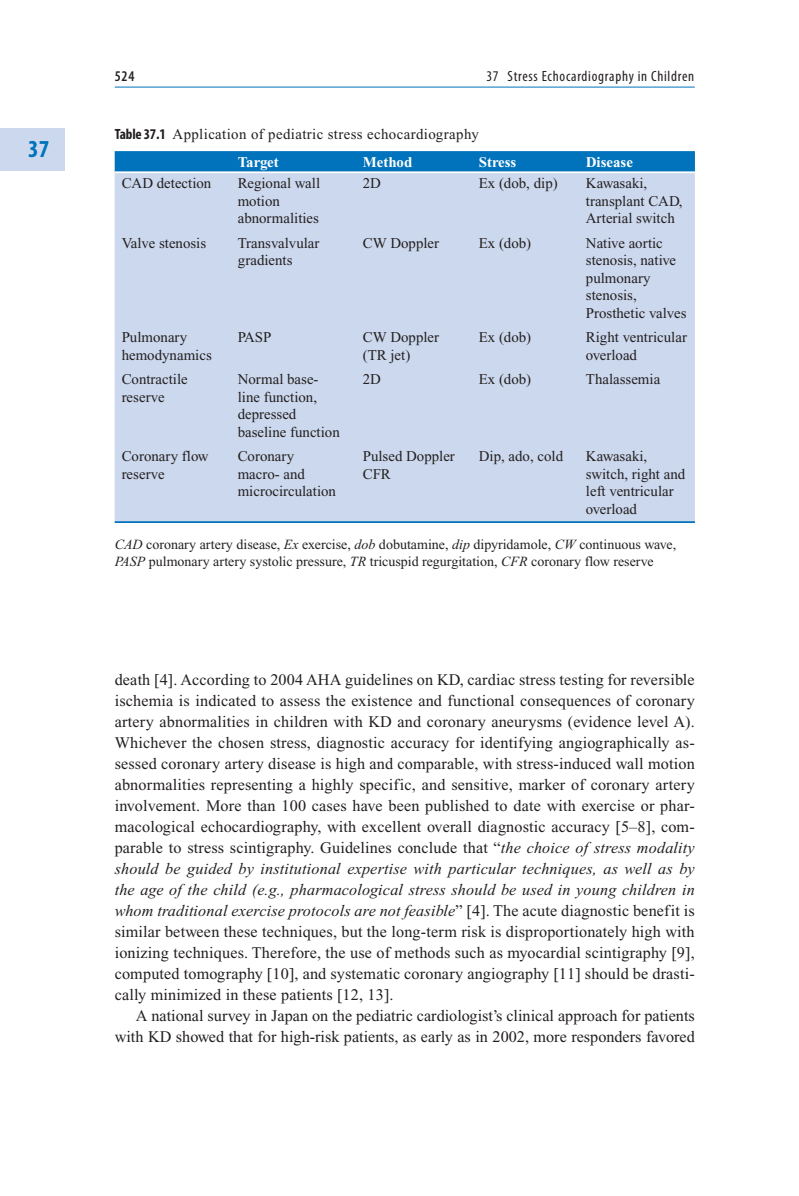
<style>
.page{position:relative;width:799px;height:1196px;background:#fff}
.page>*{position:absolute;margin:0;border:0;box-sizing:border-box;transform-origin:0 0}
.t1{font:700 condensed 24.5px "Myriad Pro";color:#0073bc}
.t2{font:16.1px "Times";letter-spacing:.01em;color:#231f20}
.t3{font:italic 16.1px "Times";letter-spacing:.01em;color:#231f20}
.t4{font:14.88px/17.5px "Times";color:#231f20}
.t5{font:14.88px/28.2px "Times";letter-spacing:.025em;color:#231f20}
.t6{font:condensed 14.88px "Myriad Pro";letter-spacing:.05em;color:#231f20}
.t7{font:700 14.88px "Times";color:#fff}
.t8{font:600 condensed 14.88px "Myriad Pro";color:#231f20}
.t9{font:14px/17.5px "Times";color:#231f20}
.s1{font-family:"Myriad Pro";font-weight:700;font-stretch:condensed}
.s2{font-weight:700;color:#fff}
.s3{font-style:italic}
.s4{font-style:normal}
</style>
<div class="page">
<div style="left:0;top:128px;width:65px;height:42px;background:#ccd8ed"></div>
<hr style="left:115px;top:87px;width:580px;height:1px;background:#0073bc">
<div style="left:115px;top:151px;width:580px;height:20px;background:#0073bc"></div>
<div style="left:115px;top:173px;width:580px;height:348px;background:#ccd8ed"></div>
<hr style="left:115px;top:521px;width:580px;height:2px;background:#0073bc">
<p class="t1" style="left:28px;top:140px;width:22px">37</p>
<p class="t8" style="left:115px;top:71px;width:21px">524</p>
<p class="t6" style="left:486px;top:71px;width:209px">37 Stress Echocardiography in Children</p>
<p class="t5" style="left:238px;top:121px;width:243px;text-indent:-123px"><span class="s1">Table 37.1</span> Application of pediatric stress echocardiography<br><span class="s2">Target</span></p>
<p class="t7" style="left:363px;top:157px;width:51px">Method</p>
<p class="t7" style="left:479px;top:157px;width:39px">Stress</p>
<p class="t7" style="left:586px;top:157px;width:49px">Disease</p>
<p class="t4" style="left:122px;top:176px;width:91px">CAD detection</p>
<p class="t4" style="left:238px;top:176px;width:84px">Regional wall motion abnormalities</p>
<p class="t4" style="left:363px;top:176px;width:20px">2D</p>
<p class="t4" style="left:479px;top:176px;width:80px">Ex (dob, dip)</p>
<p class="t4" style="left:586px;top:176px;width:98px">Kawasaki, transplant CAD,<br>Arterial switch</p>
<p class="t4" style="left:122px;top:235px;width:86px">Valve stenosis</p>
<p class="t4" style="left:238px;top:235px;width:83px">Transvalvular gradients</p>
<p class="t4" style="left:363px;top:235px;width:78px">CW Doppler</p>
<p class="t4" style="left:479px;top:235px;width:54px">Ex (dob)</p>
<p class="t4" style="left:586px;top:235px;width:102px">Native aortic stenosis, native pulmonary stenosis,<br>Prosthetic valves</p>
<p class="t4" style="left:122px;top:330px;width:92px">Pulmonary hemodynamics</p>
<p class="t4" style="left:238px;top:330px;width:35px">PASP</p>
<p class="t4" style="left:363px;top:330px;width:78px">CW Doppler (TR jet)</p>
<p class="t4" style="left:479px;top:330px;width:54px">Ex (dob)</p>
<p class="t4" style="left:586px;top:330px;width:103px">Right ventricular overload</p>
<p class="t4" style="left:122px;top:372px;width:68px">Contractile reserve</p>
<p class="t4" style="left:238px;top:372px;width:104px">Normal base&shy;line function, depressed baseline function</p>
<p class="t4" style="left:363px;top:372px;width:20px">2D</p>
<p class="t4" style="left:479px;top:372px;width:54px">Ex (dob)</p>
<p class="t4" style="left:586px;top:372px;width:76px">Thalassemia</p>
<p class="t4" style="left:122px;top:449px;width:88px">Coronary flow reserve</p>
<p class="t4" style="left:238px;top:449px;width:100px">Coronary macro- and microcirculation</p>
<p class="t4" style="left:363px;top:449px;width:94px">Pulsed Doppler<br>CFR</p>
<p class="t4" style="left:479px;top:449px;width:86px">Dip, ado, cold</p>
<p class="t4" style="left:586px;top:449px;width:101px">Kawasaki, switch, right and left ventricular overload</p>
<p class="t9" style="left:115px;top:537px;width:563px"><span class="s3">CAD</span> coronary artery disease, <span class="s3">Ex</span> exercise, <span class="s3">dob</span> dobutamine, <span class="s3">dip</span> dipyridamole, <span class="s3">CW</span> continuous wave,<br><span class="s3">PASP</span> pulmonary artery systolic pressure, <span class="s3">TR</span> tricuspid regurgitation, <span class="s3">CFR</span> coronary flow reserve</p>
<p class="t2" style="left:115px;top:673px;width:581px">death [4]. According to 2004 AHA guidelines on KD, cardiac stress testing for reversible</p>
<p class="t2" style="left:115px;top:694px;width:581px">ischemia is indicated to assess the existence and functional consequences of coronary</p>
<p class="t2" style="left:115px;top:715px;width:581px">artery abnormalities in children with KD and coronary aneurysms (evidence level A).</p>
<p class="t2" style="left:115px;top:736px;width:581px">Whichever the chosen stress, diagnostic accuracy for identifying angiographically as-</p>
<p class="t2" style="left:115px;top:757px;width:581px">sessed coronary artery disease is high and comparable, with stress-induced wall motion</p>
<p class="t2" style="left:115px;top:778px;width:581px">abnormalities representing a highly specific, and sensitive, marker of coronary artery</p>
<p class="t2" style="left:115px;top:799px;width:581px">involvement. More than 100 cases have been published to date with exercise or phar-</p>
<p class="t2" style="left:115px;top:820px;width:581px">macological echocardiography, with excellent overall diagnostic accuracy [5–8], com-</p>
<p class="t2" style="left:115px;top:841px;width:581px">parable to stress scintigraphy. Guidelines conclude that “<span class="s3">the choice of stress modality</span></p>
<p class="t3" style="left:115px;top:862px;width:581px">should be guided by institutional expertise with particular techniques, as well as by</p>
<p class="t3" style="left:115px;top:883px;width:581px">the age of the child (e.g., pharmacological stress should be used in young children in</p>
<p class="t3" style="left:115px;top:904px;width:581px">whom traditional exercise protocols are not feasible<span class="s4">” [4]. The acute diagnostic benefit is</span></p>
<p class="t2" style="left:115px;top:925px;width:581px">similar between these techniques, but the long-term risk is disproportionately high with</p>
<p class="t2" style="left:115px;top:946px;width:581px">ionizing techniques. Therefore, the use of methods such as myocardial scintigraphy [9],</p>
<p class="t2" style="left:115px;top:967px;width:581px">computed tomography [10], and systematic coronary angiography [11] should be drasti-</p>
<p class="t2" style="left:115px;top:988px;width:280px">cally minimized in these patients [12, 13].</p>
<p class="t2" style="left:136px;top:1009px;width:560px">A national survey in Japan on the pediatric cardiologist’s clinical approach for patients</p>
<p class="t2" style="left:115px;top:1030px;width:581px">with KD showed that for high-risk patients, as early as in 2002, more responders favored</p>
</div>
